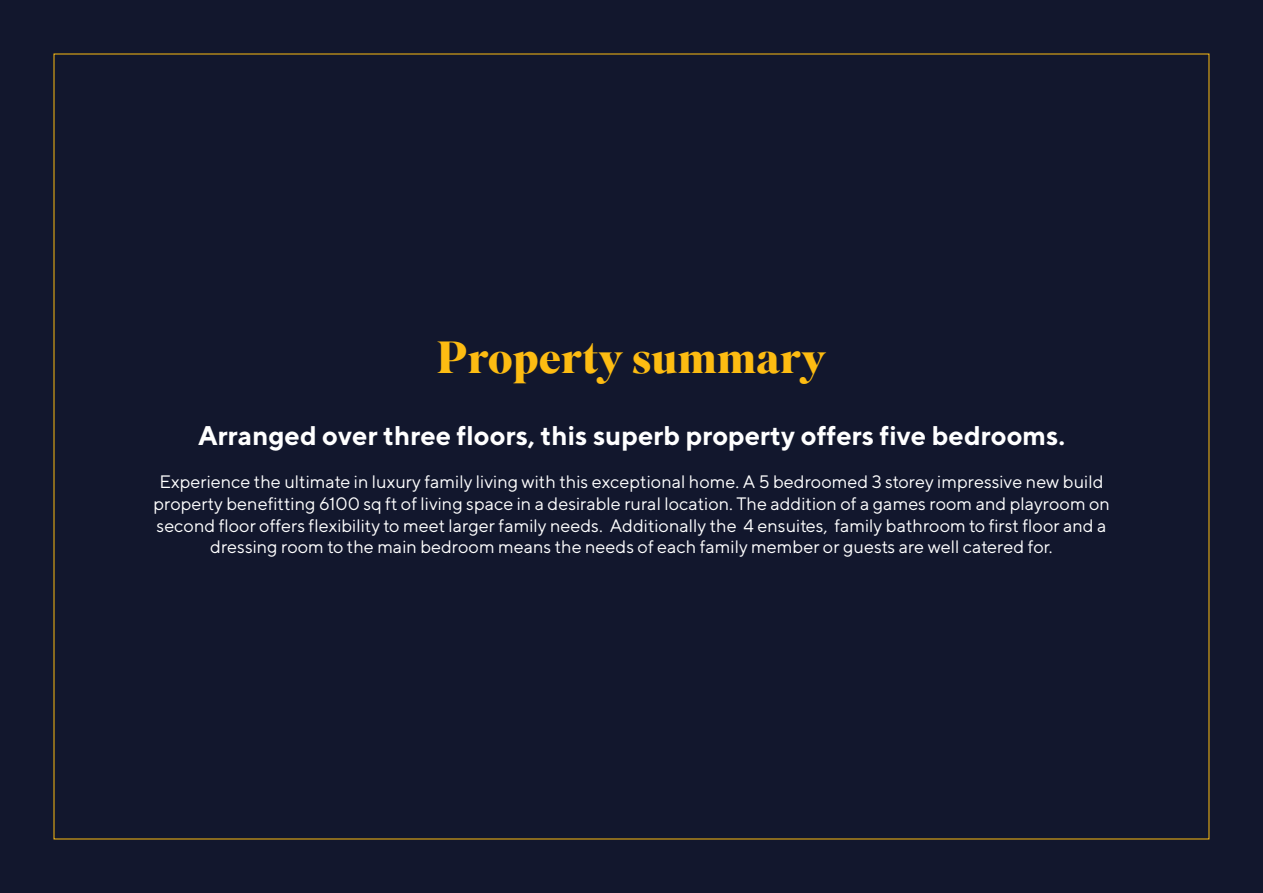
<style>
.page{position:relative;width:1263px;height:893px;background:#12172d}
.page>*{position:absolute;margin:0;border:0;box-sizing:border-box;transform-origin:0 0}
.Intro_large_text{font:700 45px "Superior Title";color:#fdbc12}
.Sub_section_text{font:700 27px "TT Norms";color:#fff}
.Sub_section_text-2{font:18px/21.6px "TT Norms";color:#fff;text-align:center}
</style>
<div class="page">
<p class="Intro_large_text" style="left:437px;top:329px;width:391px">Property summary</p>
<p class="Sub_section_text" style="left:198px;top:419px;width:868px">Arranged over three floors, this superb property offers five bedrooms.</p>
<p class="Sub_section_text-2" style="left:153px;top:471px;width:958px">Experience the ultimate in luxury family living with this exceptional home. A 5 bedroomed 3 storey impressive new build property benefitting 6100 sq ft of living space in a desirable rural location. The addition of a games room and playroom on second floor offers flexibility to meet larger family needs. Additionally the 4 ensuites, family bathroom to first floor and a dressing room to the main bedroom means the needs of each family member or guests are well catered for.</p>
</div>
